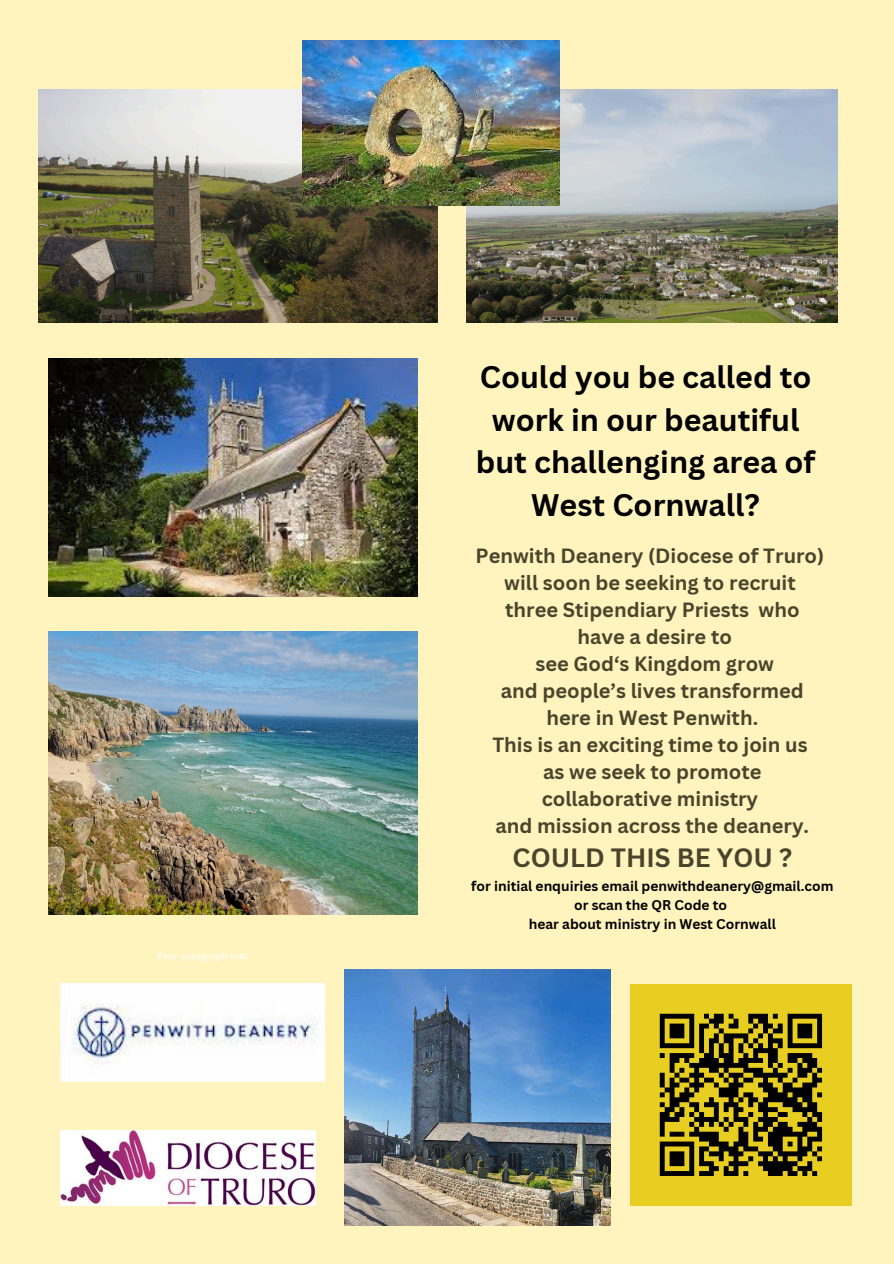
<style>
.page{position:relative;width:894px;height:1264px;background:#fff}
.page>*{position:absolute;margin:0;border:0;box-sizing:border-box;transform-origin:0 0}
.t1{font:700 30.3px/42.5px "Canva Sans";color:#000;text-align:center}
.t2{font:700 25.8px "Canva Sans";color:#49442b}
.t3{font:700 20.1px/27px "Canva Sans";color:#49442b;text-align:center}
.t4{font:700 13.65px/19.2px "Canva Sans";color:#000;text-align:center}
.t5{font:9.3px "Arbutus Slab";color:#fff}
</style>
<div class="page">
<div style="left:0;top:0;width:893px;height:1263px;background:#fff4bd"></div>
<img style="left:466px;top:89px;width:371px;height:233px">
<img style="left:49px;top:359px;width:369px;height:237px">
<img style="left:49px;top:631px;width:369px;height:283px">
<img style="left:344px;top:969px;width:266px;height:256px">
<img style="left:60px;top:983px;width:265px;height:98px">
<img style="left:60px;top:1130px;width:256px;height:75px">
<img style="left:39px;top:89px;width:398px;height:233px">
<img style="left:302px;top:40px;width:257px;height:165px">
<div style="left:630px;top:984px;width:221px;height:221px;background:#e8ce20"></div>
<svg style="left:659px;top:1013px;width:164px;height:163px"></svg>
<p class="t5" style="left:156px;top:949px;width:93px">Your paragraph text</p>
<p class="t1" style="left:475px;top:355px;width:341px">Could you be called to work in our beautiful but challenging area of<br>West Cornwall?</p>
<p class="t3" style="left:475px;top:542px;width:350px">Penwith Deanery (Diocese of Truro) will soon be seeking to recruit three Stipendiary Priests who<br>have a desire to<br>see God‘s Kingdom grow<br>and people’s lives transformed here in West Penwith.<br>This is an exciting time to join us<br>as we seek to promote collaborative ministry<br>and mission across the deanery.</p>
<p class="t2" style="left:512px;top:839px;width:281px">COULD THIS BE YOU ?</p>
<p class="t4" style="left:471px;top:875px;width:364px">for initial enquiries email penwithdeanery@gmail.com or scan the QR Code to<br>hear about ministry in West Cornwall</p>
</div>
